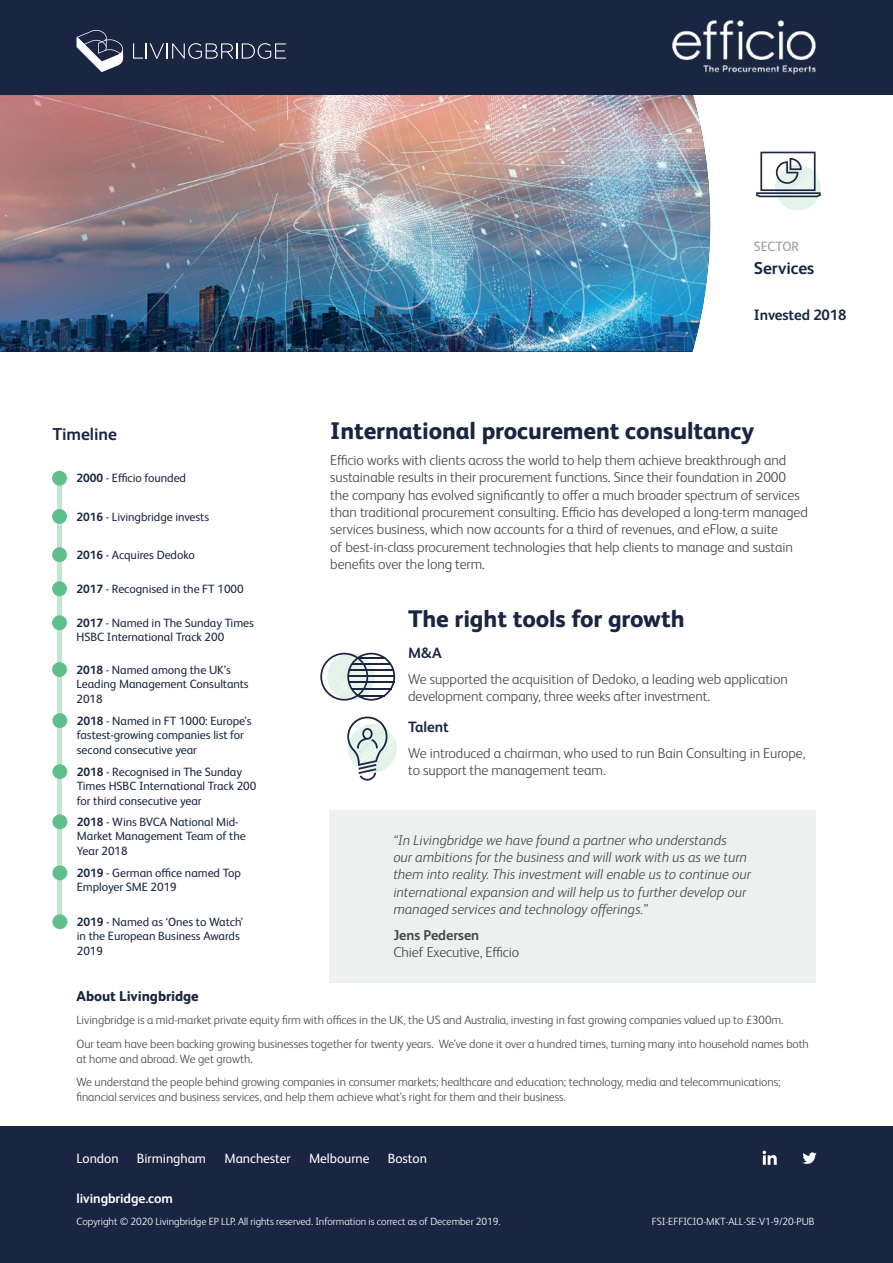
<style>
.page{position:relative;width:893px;height:1263px;background:#fff}
.page>*{position:absolute;margin:0;border:0;box-sizing:border-box;transform-origin:0 0}
.t1{font:800 24px "FS Albert Pro";letter-spacing:-.005em;color:#1a2541}
.t2{font:700 17.25px "FS Albert Pro";letter-spacing:-.005em;color:#1a2541}
.t3{font:700 15px "FS Albert Pro";letter-spacing:-.01em;color:#1a2541}
.t4{font:300 14.25px/17.2px "FS Albert Pro";letter-spacing:-.005em;color:#434648}
.t5{font:italic 300 14.25px/17.2px "FS Albert Pro";letter-spacing:-.005em;color:#434648}
.t6{font:800 14.25px "FS Albert Pro";letter-spacing:-.005em;color:#1a2541}
.t7{font:700 14.25px "FS Albert Pro";letter-spacing:-.005em;color:#434648}
.t8{font:13.5px "FS Albert Pro";letter-spacing:-.005em;color:#fff}
.t9{font:700 13.5px "FS Albert Pro";letter-spacing:-.005em;color:#fff}
.t10{font:13.5px "FS Albert Pro";letter-spacing:-.005em;color:#999c9d}
.t11{font:12px/14.4px "FS Albert Pro";letter-spacing:-.005em;color:#1a2541}
.t12{font:300 12px/23.5px "FS Albert Pro";letter-spacing:-.005em;color:#434648}
.t13{font:300 10.5px "FS Albert Pro";letter-spacing:-.005em;color:#fff}
.s1{font-weight:700}
</style>
<div class="page">
<img style="left:0;top:95px;width:710px;height:256px">
<svg style="left:320px;top:653px;width:75px;height:48px"></svg>
<hr style="left:352px;top:663px;width:38px;height:1px;background:#1c2542">
<hr style="left:349px;top:669px;width:44px;height:1px;background:#1c2542">
<hr style="left:348px;top:675px;width:46px;height:1px;background:#1c2542">
<hr style="left:349px;top:681px;width:45px;height:2px;background:#1c2542">
<hr style="left:352px;top:688px;width:39px;height:2px;background:#1c2542">
<hr style="left:358px;top:695px;width:26px;height:2px;background:#1c2542">
<svg style="left:347px;top:716px;width:50px;height:65px"></svg>
<div style="left:330px;top:810px;width:486px;height:172px;background:#eef0ef"></div>
<div style="left:0;top:0;width:893px;height:95px;background:#1a2541"></div>
<svg style="left:133px;top:43px;width:153px;height:16px"></svg>
<svg style="left:77px;top:30px;width:46px;height:42px"></svg>
<img style="left:638px;top:20px;width:178px;height:81px">
<svg style="left:756px;top:152px;width:65px;height:58px"></svg>
<div style="left:57px;top:479px;width:5px;height:441px;background:#bfe6d1"></div>
<div style="left:52px;top:471px;width:15px;height:15px;background:#5fc08b;border-radius:50%"></div>
<div style="left:52px;top:509px;width:15px;height:15px;background:#5fc08b;border-radius:50%"></div>
<div style="left:52px;top:547px;width:15px;height:15px;background:#5fc08b;border-radius:50%"></div>
<div style="left:52px;top:581px;width:15px;height:15px;background:#5fc08b;border-radius:50%"></div>
<div style="left:52px;top:662px;width:15px;height:15px;background:#5fc08b;border-radius:50%"></div>
<div style="left:52px;top:713px;width:15px;height:15px;background:#5fc08b;border-radius:50%"></div>
<div style="left:52px;top:615px;width:15px;height:15px;background:#5fc08b;border-radius:50%"></div>
<div style="left:52px;top:764px;width:15px;height:15px;background:#5fc08b;border-radius:50%"></div>
<div style="left:52px;top:814px;width:15px;height:15px;background:#5fc08b;border-radius:50%"></div>
<div style="left:52px;top:865px;width:15px;height:15px;background:#5fc08b;border-radius:50%"></div>
<div style="left:52px;top:914px;width:15px;height:15px;background:#5fc08b;border-radius:50%"></div>
<div style="left:0;top:1127px;width:893px;height:136px;background:#1a2541"></div>
<svg style="left:763px;top:1151px;width:14px;height:14px"></svg>
<svg style="left:802px;top:1152px;width:15px;height:12px"></svg>
<p class="t2" style="left:52px;top:421px;width:66px">Timeline</p>
<p class="t11" style="left:77px;top:470px;width:111px"><span class="s1">2000</span> - Efficio founded</p>
<p class="t11" style="left:77px;top:508px;width:134px"><span class="s1">2016</span> - Livingbridge invests</p>
<p class="t11" style="left:77px;top:547px;width:120px"><span class="s1">2016</span> - Acquires Dedoko</p>
<p class="t11" style="left:77px;top:581px;width:169px"><span class="s1">2017</span> - Recognised in the FT 1000</p>
<p class="t11" style="left:77px;top:615px;width:179px"><span class="s1">2017</span> - Named in The Sunday Times<br>HSBC International Track 200</p>
<p class="t11" style="left:77px;top:661px;width:174px"><span class="s1">2018</span> - Named among the UK’s<br>Leading Management Consultants<br>2018</p>
<p class="t11" style="left:77px;top:712px;width:176px"><span class="s1">2018</span> - Named in FT 1000: Europe’s fastest-growing companies list for second consecutive year</p>
<p class="t11" style="left:77px;top:763px;width:181px"><span class="s1">2018</span> - Recognised in The Sunday<br>Times HSBC International Track 200 for third consecutive year</p>
<p class="t11" style="left:77px;top:814px;width:170px"><span class="s1">2018</span> - Wins BVCA National Mid-<br>Market Management Team of the<br>Year 2018</p>
<p class="t11" style="left:77px;top:865px;width:166px"><span class="s1">2019</span> - German office named Top<br>Employer SME 2019</p>
<p class="t11" style="left:77px;top:914px;width:168px"><span class="s1">2019</span> - Named as ‘Ones to Watch’ in the European Business Awards<br>2019</p>
<p class="t10" style="left:754px;top:237px;width:47px">SECTOR</p>
<p class="t2" style="left:754px;top:256px;width:62px">Services</p>
<p class="t3" style="left:754px;top:304px;width:94px">Invested 2018</p>
<h1 class="t1" style="left:330px;top:412px;width:426px">International procurement consultancy</h1>
<p class="t4" style="left:330px;top:451px;width:479px">Efficio works with clients across the world to help them achieve breakthrough and sustainable results in their procurement functions. Since their foundation in 2000 the company has evolved significantly to offer a much broader spectrum of services than traditional procurement consulting. Efficio has developed a long-term managed services business, which now accounts for a third of revenues, and eFlow, a suite<br>of best-in-class procurement technologies that help clients to manage and sustain benefits over the long term.</p>
<h1 class="t1" style="left:408px;top:600px;width:278px">The right tools for growth</h1>
<p class="t3" style="left:408px;top:642px;width:35px">M&amp;A</p>
<p class="t4" style="left:408px;top:669px;width:381px">We supported the acquisition of Dedoko, a leading web application development company, three weeks after investment.</p>
<p class="t3" style="left:408px;top:716px;width:42px">Talent</p>
<p class="t4" style="left:408px;top:743px;width:399px">We introduced a chairman, who used to run Bain Consulting in Europe, to support the management team.</p>
<p class="t5" style="left:393px;top:830px;width:359px">“In Livingbridge we have found a partner who understands<br>our ambitions for the business and will work with us as we turn them into reality. This investment will enable us to continue our international expansion and will help us to further develop our managed services and technology offerings.”</p>
<p class="t7" style="left:393px;top:925px;width:87px">Jens Pedersen</p>
<p class="t4" style="left:393px;top:942px;width:127px">Chief Executive, Efficio</p>
<p class="t6" style="left:77px;top:985px;width:124px">About Livingbridge</p>
<p class="t12" style="left:77px;top:1008px;width:734px">Livingbridge is a mid-market private equity firm with offices in the UK, the US and Australia, investing in fast growing companies valued up to £300m.<br>Our team have been backing growing businesses together for twenty years. We’ve done it over a hundred times, turning many into household names both</p>
<p class="t12" style="left:77px;top:1046px;width:705px">at home and abroad. We get growth.<br>We understand the people behind growing companies in consumer markets; healthcare and education; technology, media and telecommunications;</p>
<p class="t12" style="left:77px;top:1085px;width:491px">financial services and business services, and help them achieve what’s right for them and their business.</p>
<p class="t8" style="left:77px;top:1148px;width:44px">London</p>
<p class="t8" style="left:137px;top:1148px;width:71px">Birmingham</p>
<p class="t8" style="left:224px;top:1148px;width:68px">Manchester</p>
<p class="t8" style="left:309px;top:1148px;width:62px">Melbourne</p>
<p class="t8" style="left:388px;top:1148px;width:41px">Boston</p>
<p class="t9" style="left:77px;top:1188px;width:98px">livingbridge.com</p>
<p class="t13" style="left:77px;top:1214px;width:425px">Copyright © 2020 Livingbridge EP LLP. All rights reserved. Information is correct as of December 2019.</p>
<p class="t13" style="left:652px;top:1214px;width:164px">FSI-EFFICIO-MKT-ALL-SE-V1-9/20-PUB</p>
</div>
